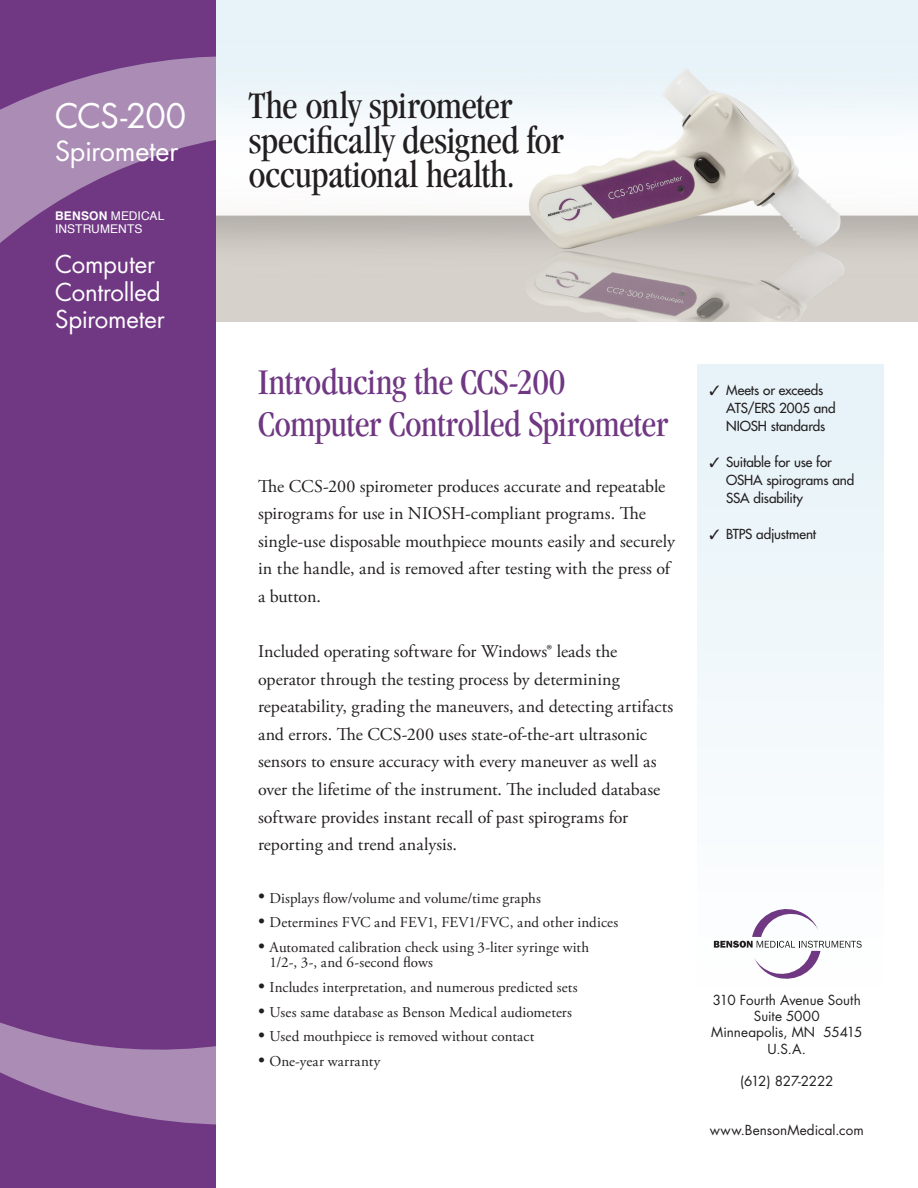
<style>
.page{position:relative;width:918px;height:1188px;background:#fff}
.page>*{position:absolute;margin:0;border:0;box-sizing:border-box;transform-origin:0 0}
.t1{font:condensed 39px/34.8px "Garamond";letter-spacing:-.01em;color:#231f20}
.t2{font:condensed 37.5px/42.6px "Garamond";letter-spacing:-.015em;color:#703783}
.t3{font:33px "Futura";letter-spacing:-.025em;color:#fff}
.t4{font:27px "Futura";letter-spacing:-.01em;color:#fff}
.t5{font:24px/27.6px "Futura";letter-spacing:-.01em;color:#fff}
.t6{font:18px/27.6px "Adobe Garamond Pro";color:#231f20}
.t7{font:15px/15.6px "Adobe Garamond Pro";letter-spacing:.005em;color:#231f20}
.t8{font:13.5px/18px "Futura";letter-spacing:-.01em;color:#231f20}
.t9{font:13.5px/16.2px "Futura";letter-spacing:.005em;color:#231f20;text-align:center}
.t10{font:13.5px "Futura";letter-spacing:-.015em;color:#231f20}
.t11{font:12px/12.6px "Helvetica";letter-spacing:.005em;color:#fff}
.s1{font-weight:700}
.s2{font-size:18px}
</style>
<div class="page">
<div style="left:0;top:0;width:216px;height:1188px;background:#703783"></div>
<svg style="left:0;top:56px;width:216px;height:187px;fill:#aa8cb4"></svg>
<svg style="left:0;top:1022px;width:216px;height:103px;fill:#aa8cb4"></svg>
<div style="left:697px;top:364px;width:186px;height:624px;background:#f0f7fb"></div>
<img style="left:216px;top:0;width:702px;height:322px">
<svg style="left:714px;top:905px;width:148px;height:78px"></svg>
<h3 class="t3" style="left:55px;top:95px;width:133px">CCS-200</h3>
<h3 class="t4" style="left:55px;top:134px;width:125px">Spirometer</h3>
<p class="t11" style="left:55px;top:210px;width:111px"><span class="s1">BENSON</span> MEDICAL<br>INSTRUMENTS</p>
<h3 class="t5" style="left:55px;top:251px;width:111px">Computer<br>Controlled<br>Spirometer</h3>
<h1 class="t1" style="left:248px;top:88px;width:317px">The only spirometer specifically designed for occupational health.</h1>
<h2 class="t2" style="left:258px;top:360px;width:412px">Introducing the CCS-200<br>Computer Controlled Spirometer</h2>
<p class="t6" style="left:258px;top:473px;width:418px">The CCS-200 spirometer produces accurate and repeatable spirograms for use in NIOSH-compliant programs. The single-use disposable mouthpiece mounts easily and securely in the handle, and is removed after testing with the press of a button.</p>
<p class="t6" style="left:258px;top:638px;width:417px">Included operating software for Windows® leads the operator through the testing process by determining repeatability, grading the maneuvers, and detecting artifacts and errors. The CCS-200 uses state-of-the-art ultrasonic sensors to ensure accuracy with every maneuver as well as over the lifetime of the instrument. The included database software provides instant recall of past spirograms for reporting and trend analysis.</p>
<p class="t7" style="left:258px;top:891px;width:284px"><span class="s2">•</span> Displays flow/volume and volume/time graphs</p>
<p class="t7" style="left:258px;top:915px;width:362px"><span class="s2">•</span> Determines FVC and FEV1, FEV1/FVC, and other indices</p>
<p class="t7" style="left:269px;top:940px;width:321px;text-indent:-11px"><span class="s2">•</span> Automated calibration check using 3-liter syringe with<br>1/2-, 3-, and 6-second flows</p>
<p class="t7" style="left:258px;top:980px;width:321px"><span class="s2">•</span> Includes interpretation, and numerous predicted sets</p>
<p class="t7" style="left:258px;top:1005px;width:315px"><span class="s2">•</span> Uses same database as Benson Medical audiometers</p>
<p class="t7" style="left:258px;top:1029px;width:278px"><span class="s2">•</span> Used mouthpiece is removed without contact</p>
<p class="t7" style="left:258px;top:1054px;width:124px"><span class="s2">•</span> One-year warranty</p>
<p class="t8" style="left:726px;top:381px;width:111px;text-indent:-16px">✓ Meets or exceeds<br>ATS/ERS 2005 and<br>NIOSH standards</p>
<p class="t8" style="left:726px;top:453px;width:130px;text-indent:-16px">✓ Suitable for use for<br>OSHA spirograms and<br>SSA disability</p>
<p class="t8" style="left:710px;top:525px;width:108px">✓ BTPS adjustment</p>
<p class="t9" style="left:711px;top:992px;width:153px">310 Fourth Avenue South<br>Suite 5000<br>Minneapolis, MN 55415<br>U.S.A.</p>
<p class="t10" style="left:740px;top:1072px;width:95px">(612) 827-2222</p>
<p class="t9" style="left:710px;top:1122px;width:156px">www.BensonMedical.com</p>
</div>
